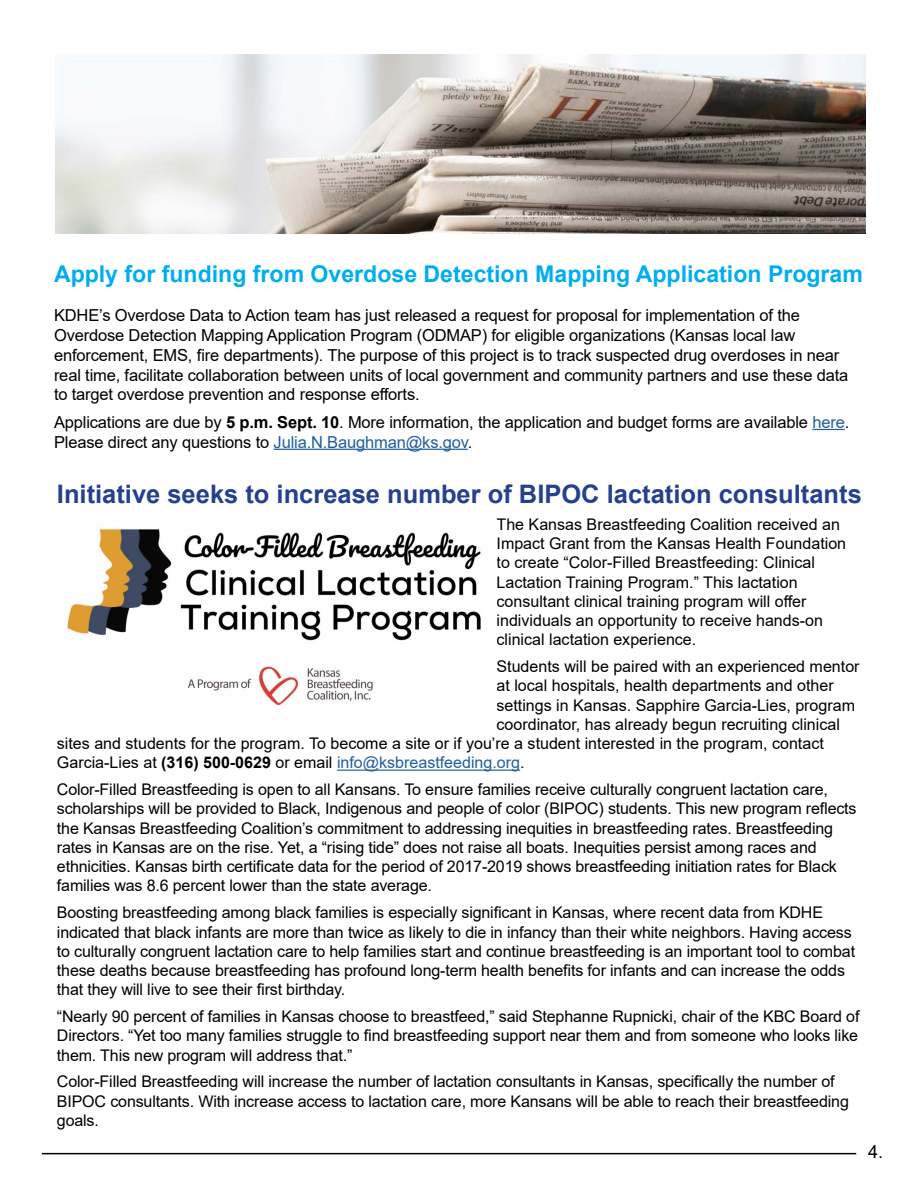
<style>
.page{position:relative;width:918px;height:1188px;background:#fff}
.page>*{position:absolute;margin:0;border:0;box-sizing:border-box;transform-origin:0 0}
.t1{font:700 25.5px "Arial";color:#25408f}
.t2{font:700 23.1px "Arial";color:#00aeef}
.t3{font:18px "Arial";color:#000}
.t4{font:16.5px/19.8px "Arial";letter-spacing:-.01em;color:#000}
.t5{font:16.05px/19.2px "Arial";letter-spacing:-.01em;color:#000}
.t6{font:16.05px "Arial";color:#215e9e}
.s1{font-weight:700}
.s2{color:#215e9e}
.s3{color:#000}
.s4{font-weight:700;color:#000}
</style>
<div class="page">
<hr style="left:42px;top:1153px;width:814px;height:1px;background:#000">
<img style="left:55px;top:54px;width:810px;height:179px">
<hr style="left:812px;top:429px;width:33px;height:1px;background:#215e9e">
<hr style="left:274px;top:449px;width:194px;height:1px;background:#215e9e">
<hr style="left:337px;top:770px;width:183px;height:1px;background:#215e9e">
<img style="left:67px;top:527px;width:414px;height:179px">
<h2 class="t2" style="left:54px;top:257px;width:811px">Apply for funding from Overdose Detection Mapping Application Program</h2>
<p class="t4" style="left:54px;top:305px;width:796px">KDHE’s Overdose Data to Action team has just released a request for proposal for implementation of the Overdose Detection Mapping Application Program (ODMAP) for eligible organizations (Kansas local law enforcement, EMS, fire departments). The purpose of this project is to track suspected drug overdoses in near real time, facilitate collaboration between units of local government and community partners and use these data to target overdose prevention and response efforts.</p>
<p class="t4" style="left:54px;top:412px;width:797px">Applications are due by <span class="s1">5 p.m. Sept. 10</span>. More information, the application and budget forms are available <span class="s2">here</span>.<br>Please direct any questions to <span class="s2">Julia.N.Baughman@ks.gov</span>.</p>
<h1 class="t1" style="left:57px;top:476px;width:806px">Initiative seeks to increase number of BIPOC lactation consultants</h1>
<p class="t5" style="left:497px;top:514px;width:351px">The Kansas Breastfeeding Coalition received an Impact Grant from the Kansas Health Foundation to create “Color-Filled Breastfeeding: Clinical Lactation Training Program.” This lactation consultant clinical training program will offer individuals an opportunity to receive hands-on clinical lactation experience.</p>
<p class="t5" style="left:497px;top:657px;width:365px">Students will be paired with an experienced mentor</p>
<p class="t5" style="left:497px;top:676px;width:339px">at local hospitals, health departments and other</p>
<p class="t5" style="left:497px;top:695px;width:360px">settings in Kansas. Sapphire Garcia-Lies, program</p>
<p class="t5" style="left:497px;top:715px;width:345px">coordinator, has already begun recruiting clinical</p>
<p class="t5" style="left:57px;top:734px;width:768px">sites and students for the program. To become a site or if you’re a student interested in the program, contact</p>
<p class="t6" style="left:57px;top:752px;width:469px"><span class="s3">Garcia-Lies at</span> <span class="s4">(316) 500-0629</span> <span class="s3">or email</span> info@ksbreastfeeding.org<span class="s3">.</span></p>
<p class="t5" style="left:57px;top:780px;width:801px">Color-Filled Breastfeeding is open to all Kansans. To ensure families receive culturally congruent lactation care, scholarships will be provided to Black, Indigenous and people of color (BIPOC) students. This new program reflects the Kansas Breastfeeding Coalition’s commitment to addressing inequities in breastfeeding rates. Breastfeeding rates in Kansas are on the rise. Yet, a “rising tide” does not raise all boats. Inequities persist among races and ethnicities. Kansas birth certificate data for the period of 2017-2019 shows breastfeeding initiation rates for Black families was 8.6 percent lower than the state average.</p>
<p class="t5" style="left:57px;top:903px;width:800px">Boosting breastfeeding among black families is especially significant in Kansas, where recent data from KDHE indicated that black infants are more than twice as likely to die in infancy than their white neighbors. Having access to culturally congruent lactation care to help families start and continue breastfeeding is an important tool to combat these deaths because breastfeeding has profound long-term health benefits for infants and can increase the odds that they will live to see their first birthday.</p>
<p class="t5" style="left:57px;top:1007px;width:804px;text-align:justify">“Nearly 90 percent of families in Kansas choose to breastfeed,” said Stephanne Rupnicki, chair of the KBC Board of Directors. “Yet too many families struggle to find breastfeeding support near them and from someone who looks like them. This new program will address that.”</p>
<p class="t5" style="left:57px;top:1072px;width:794px">Color-Filled Breastfeeding will increase the number of lactation consultants in Kansas, specifically the number of<br>BIPOC consultants. With increase access to lactation care, more Kansans will be able to reach their breastfeeding goals.</p>
<p class="t3" style="left:868px;top:1139px;width:17px">4.</p>
</div>
